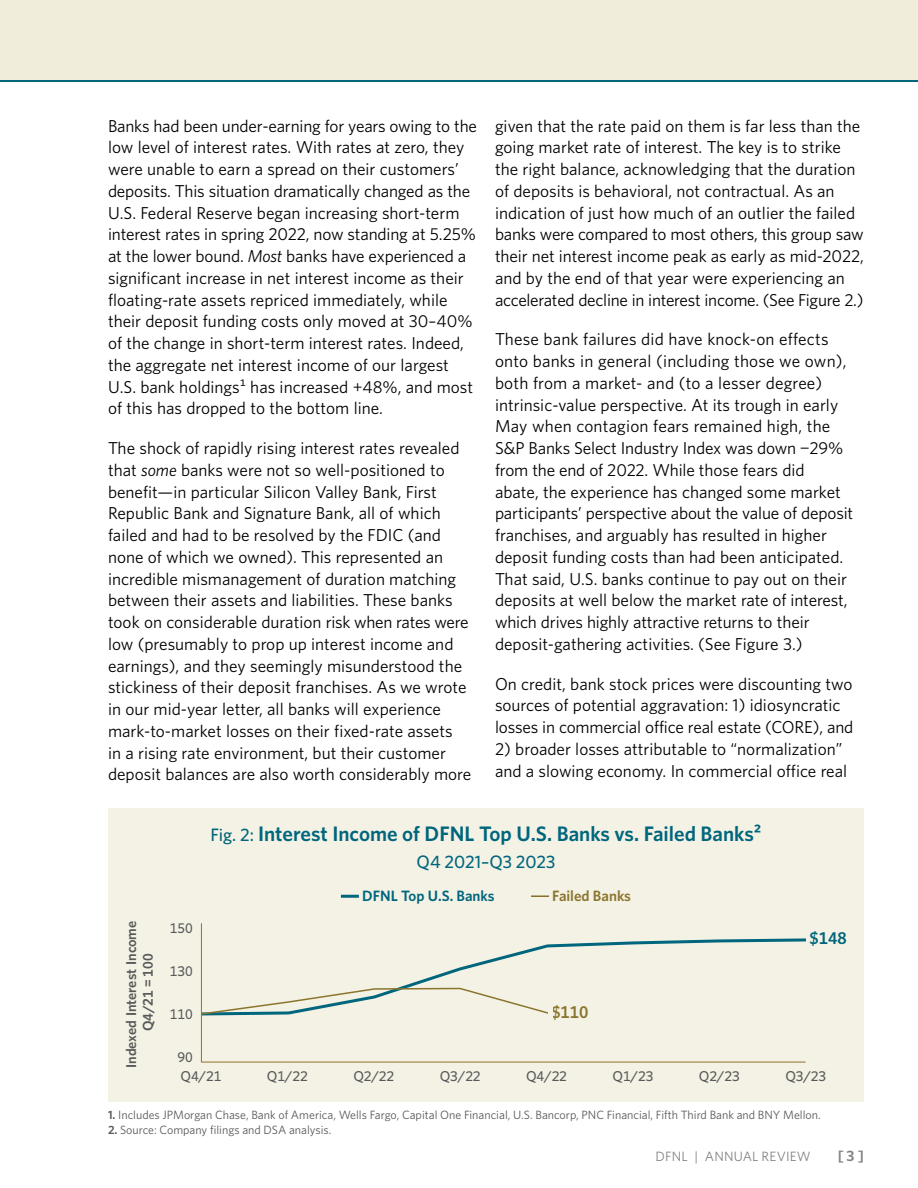
<style>
.page{position:relative;width:918px;height:1188px;background:#fff}
.page>*{position:absolute;margin:0;border:0;box-sizing:border-box;transform-origin:0 0}
.t1{font:600 21px "Whitney";color:#00667d}
.t2{font:500 18px "Whitney";color:#00667d}
.t3{font:17.25px/21.8px "Whitney";color:#000}
.t4{font:600 17.25px "Whitney";color:#8b752e}
.t5{font:600 17.25px "Whitney";color:#00667d}
.t6{font:600 15px "Whitney";color:#00667d}
.t7{font:600 15px "Whitney";color:#8b752e}
.t8{font:600 15px "Whitney";color:#808285}
.t9{font:500 14.25px "Whitney";letter-spacing:-.01em;color:#58595b}
.t10{font:600 14.25px/16.8px "Whitney";color:#58595b;text-align:center}
.t11{font:13.5px "Whitney";letter-spacing:.01em;color:#808285}
.t12{font:12px "Whitney";color:#58595b}
.s1{font-style:italic}
.s2{font-weight:500;font-size:18px}
.s3{font-weight:600}
</style>
<div class="page">
<div style="left:0;top:0;width:918px;height:80px;background:#f0eedb"></div>
<hr style="left:0;top:80px;width:918px;height:2px;background:#00667d">
<div style="left:108px;top:808px;width:756px;height:294px;background:#f4f2e4"></div>
<svg style="left:531px;top:895px;width:18px;height:2px"></svg>
<hr style="left:341px;top:895px;width:18px;height:3px;background:#00667d">
<svg style="left:201px;top:923px;width:605px;height:140px"></svg>
<p class="t3" style="left:108px;top:114px;width:371px">Banks had been under-earning for years owing to the low level of interest rates. With rates at zero, they were unable to earn a spread on their customers’ deposits. This situation dramatically changed as the U.S. Federal Reserve began increasing short-term interest rates in spring 2022, now standing at 5.25% at the lower bound. <span class="s1">Most</span> banks have experienced a significant increase in net interest income as their floating-rate assets repriced immediately, while their deposit funding costs only moved at 30–40% of the change in short-term interest rates. Indeed, the aggregate net interest income of our largest U.S. bank holdings1 has increased +48%, and most of this has dropped to the bottom line.</p>
<p class="t3" style="left:108px;top:437px;width:365px">The shock of rapidly rising interest rates revealed that <span class="s1">some</span> banks were not so well-positioned to benefit—in particular Silicon Valley Bank, First Republic Bank and Signature Bank, all of which failed and had to be resolved by the FDIC (and none of which we owned). This represented an incredible mismanagement of duration matching between their assets and liabilities. These banks took on considerable duration risk when rates were low (presumably to prop up interest income and earnings), and they seemingly misunderstood the stickiness of their deposit franchises. As we wrote in our mid-year letter, all banks will experience mark-to-market losses on their fixed-rate assets<br>in a rising rate environment, but their customer deposit balances are also worth considerably more</p>
<p class="t3" style="left:495px;top:114px;width:370px">given that the rate paid on them is far less than the going market rate of interest. The key is to strike the right balance, acknowledging that the duration of deposits is behavioral, not contractual. As an indication of just how much of an outlier the failed banks were compared to most others, this group saw their net interest income peak as early as mid-2022, and by the end of that year were experiencing an accelerated decline in interest income. (See Figure 2.)</p>
<p class="t3" style="left:495px;top:328px;width:360px">These bank failures did have knock-on effects onto banks in general (including those we own), both from a market- and (to a lesser degree) intrinsic-value perspective. At its trough in early May when contagion fears remained high, the S&amp;P Banks Select Industry Index was down −29% from the end of 2022. While those fears did<br>abate, the experience has changed some market participants’ perspective about the value of deposit franchises, and arguably has resulted in higher deposit funding costs than had been anticipated.<br>That said, U.S. banks continue to pay out on their deposits at well below the market rate of interest, which drives highly attractive returns to their deposit-gathering activities. (See Figure 3.)</p>
<p class="t3" style="left:495px;top:672px;width:360px">On credit, bank stock prices were discounting two sources of potential aggravation: 1) idiosyncratic losses in commercial office real estate (CORE), and</p>
<p class="t3" style="left:495px;top:738px;width:354px">2) broader losses attributable to “normalization” and a slowing economy. In commercial office real</p>
<p class="t10" style="left:122px;top:1068px;width:149px;rotate:-90deg">Indexed Interest Income<br>Q4/21 = 100</p>
<p class="t9" style="left:170px;top:919px;width:24px">150</p>
<p class="t9" style="left:170px;top:962px;width:24px">130</p>
<p class="t9" style="left:170px;top:1005px;width:24px">110</p>
<p class="t9" style="left:177px;top:1048px;width:17px">90</p>
<p class="t1" style="left:210px;top:820px;width:553px"><span class="s2">Fig. 2:</span> Interest Income of DFNL Top U.S. Banks vs. Failed Banks2</p>
<p class="t2" style="left:417px;top:850px;width:140px">Q4 2021–Q3 2023</p>
<p class="t6" style="left:362px;top:886px;width:134px">DFNL Top U.S. Banks</p>
<p class="t7" style="left:552px;top:886px;width:80px">Failed Banks</p>
<p class="t4" style="left:551px;top:1000px;width:39px">$110</p>
<p class="t5" style="left:810px;top:927px;width:39px">$148</p>
<p class="t9" style="left:181px;top:1067px;width:42px">Q4/21</p>
<p class="t9" style="left:267px;top:1067px;width:42px">Q1/22</p>
<p class="t9" style="left:353px;top:1067px;width:42px">Q2/22</p>
<p class="t9" style="left:440px;top:1067px;width:42px">Q3/22</p>
<p class="t9" style="left:526px;top:1067px;width:42px">Q4/22</p>
<p class="t9" style="left:613px;top:1067px;width:42px">Q1/23</p>
<p class="t9" style="left:699px;top:1067px;width:42px">Q2/23</p>
<p class="t9" style="left:785px;top:1067px;width:42px">Q3/23</p>
<p class="t12" style="left:108px;top:1107px;width:714px"><span class="s3">1.</span> Includes JPMorgan Chase, Bank of America, Wells Fargo, Capital One Financial, U.S. Bancorp, PNC Financial, Fifth Third Bank and BNY Mellon.</p>
<p class="t12" style="left:108px;top:1122px;width:225px"><span class="s3">2.</span> Source: Company filings and DSA analysis.</p>
<p class="t11" style="left:656px;top:1147px;width:157px">DFNL | ANNUAL REVIEW</p>
<p class="t8" style="left:838px;top:1146px;width:28px">[ 3 ]</p>
</div>
